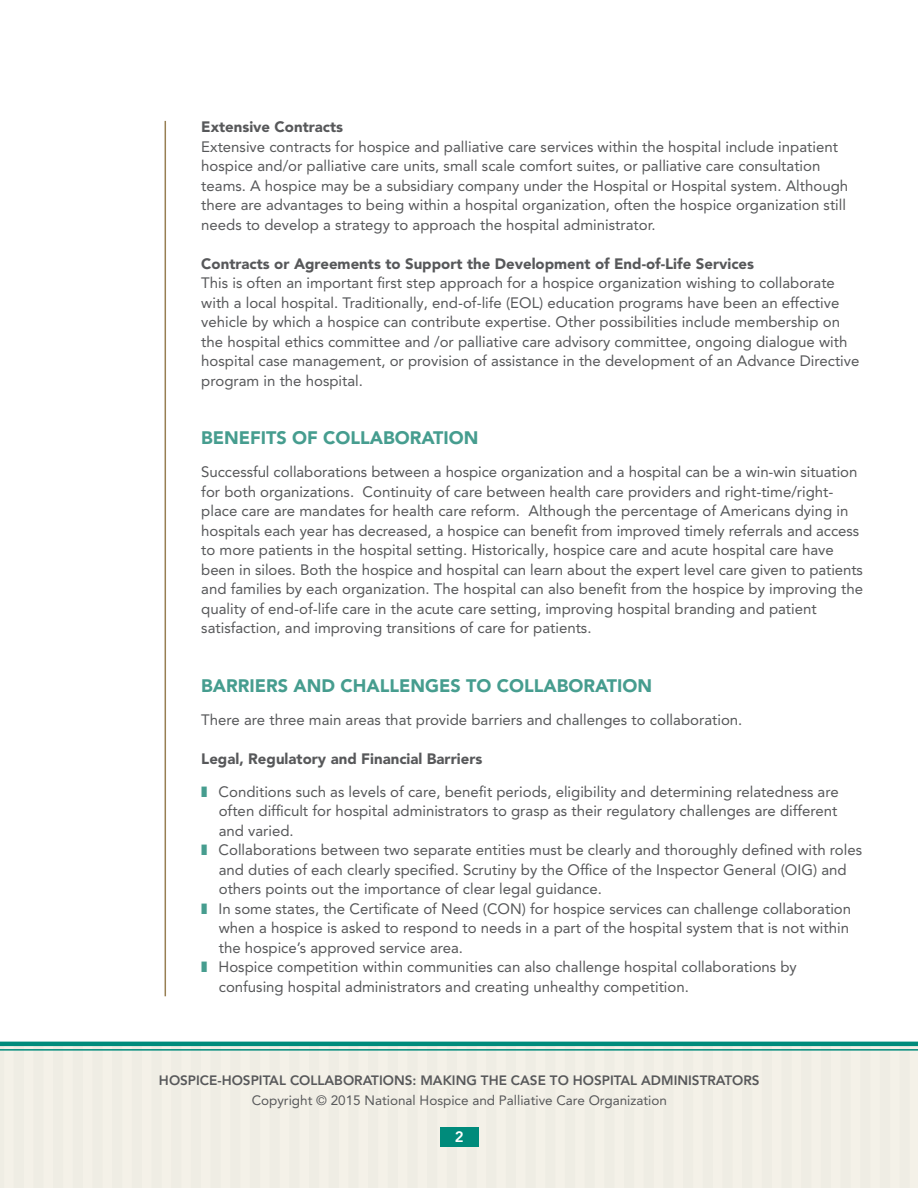
<style>
.page{position:relative;width:918px;height:1188px;background:#fff}
.page>*{position:absolute;margin:0;border:0;box-sizing:border-box;transform-origin:0 0}
.t1{font:900 18px "Avenir LT Pro";color:#469d8f}
.t2{font:15px/19.5px "Avenir LT Pro";color:#57585a}
.t3{font:900 15px "Avenir LT Pro";color:#57585a}
.t4{font:800 15px "Avenir";color:#fff}
.t5{font:800 13.5px "Avenir";color:#57585a}
.t6{font:13.5px "Avenir";color:#57585a}
</style>
<div class="page">
<div style="left:0;top:1046px;width:918px;height:142px;background:#f0eee5"></div>
<hr style="left:0;top:1042px;width:918px;height:4px;background:#008b7b">
<hr style="left:0;top:1049px;width:918px;height:2px;background:#008b7b">
<div style="left:440px;top:1127px;width:39px;height:20px;background:#008b7b"></div>
<hr style="left:165px;top:121px;width:1px;height:875px;background:#977f53">
<p class="t3" style="left:201px;top:122px;width:143px">Extensive Contracts</p>
<p class="t2" style="left:201px;top:138px;width:648px">Extensive contracts for hospice and palliative care services within the hospital include inpatient hospice and/or palliative care units, small scale comfort suites, or palliative care consultation teams. A hospice may be a subsidiary company under the Hospital or Hospital system. Although there are advantages to being within a hospital organization, often the hospice organization still needs to develop a strategy to approach the hospital administrator.</p>
<p class="t3" style="left:201px;top:258px;width:554px">Contracts or Agreements to Support the Development of End-of-Life Services</p>
<p class="t2" style="left:201px;top:275px;width:660px">This is often an important first step approach for a hospice organization wishing to collaborate with a local hospital. Traditionally, end-of-life (EOL) education programs have been an effective vehicle by which a hospice can contribute expertise. Other possibilities include membership on the hospital ethics committee and /or palliative care advisory committee, ongoing dialogue with hospital case management, or provision of assistance in the development of an Advance Directive program in the hospital.</p>
<p class="t1" style="left:201px;top:431px;width:279px">BENEFITS OF COLLABORATION</p>
<p class="t2" style="left:201px;top:464px;width:663px">Successful collaborations between a hospice organization and a hospital can be a win-win situation for both organizations. Continuity of care between health care providers and right-time/right&shy;place care are mandates for health care reform. Although the percentage of Americans dying in hospitals each year has decreased, a hospice can benefit from improved timely referrals and access to more patients in the hospital setting. Historically, hospice care and acute hospital care have been in siloes. Both the hospice and hospital can learn about the expert level care given to patients and families by each organization. The hospital can also benefit from the hospice by improving the quality of end-of-life care in the acute care setting, improving hospital branding and patient satisfaction, and improving transitions of care for patients.</p>
<p class="t1" style="left:201px;top:679px;width:452px">BARRIERS AND CHALLENGES TO COLLABORATION</p>
<p class="t2" style="left:201px;top:711px;width:543px">There are three main areas that provide barriers and challenges to collaboration.</p>
<p class="t3" style="left:201px;top:753px;width:283px">Legal, Regulatory and Financial Barriers</p>
<p class="t2" style="left:219px;top:783px;width:645px">Conditions such as levels of care, benefit periods, eligibility and determining relatedness are often difficult for hospital administrators to grasp as their regulatory challenges are different and varied.<br>Collaborations between two separate entities must be clearly and thoroughly defined with roles and duties of each clearly specified. Scrutiny by the Office of the Inspector General (OIG) and others points out the importance of clear legal guidance.<br>In some states, the Certificate of Need (CON) for hospice services can challenge collaboration when a hospice is asked to respond to needs in a part of the hospital system that is not within the hospice’s approved service area.<br>Hospice competition within communities can also challenge hospital collaborations by confusing hospital administrators and creating unhealthy competition.</p>
<p class="t5" style="left:159px;top:1070px;width:602px">HOSPICE-HOSPITAL COLLABORATIONS: MAKING THE CASE TO HOSPITAL ADMINISTRATORS</p>
<p class="t6" style="left:252px;top:1089px;width:417px">Copyright © 2015 National Hospice and Palliative Care Organization</p>
<p class="t4" style="left:455px;top:1125px;width:10px">2</p>
</div>
